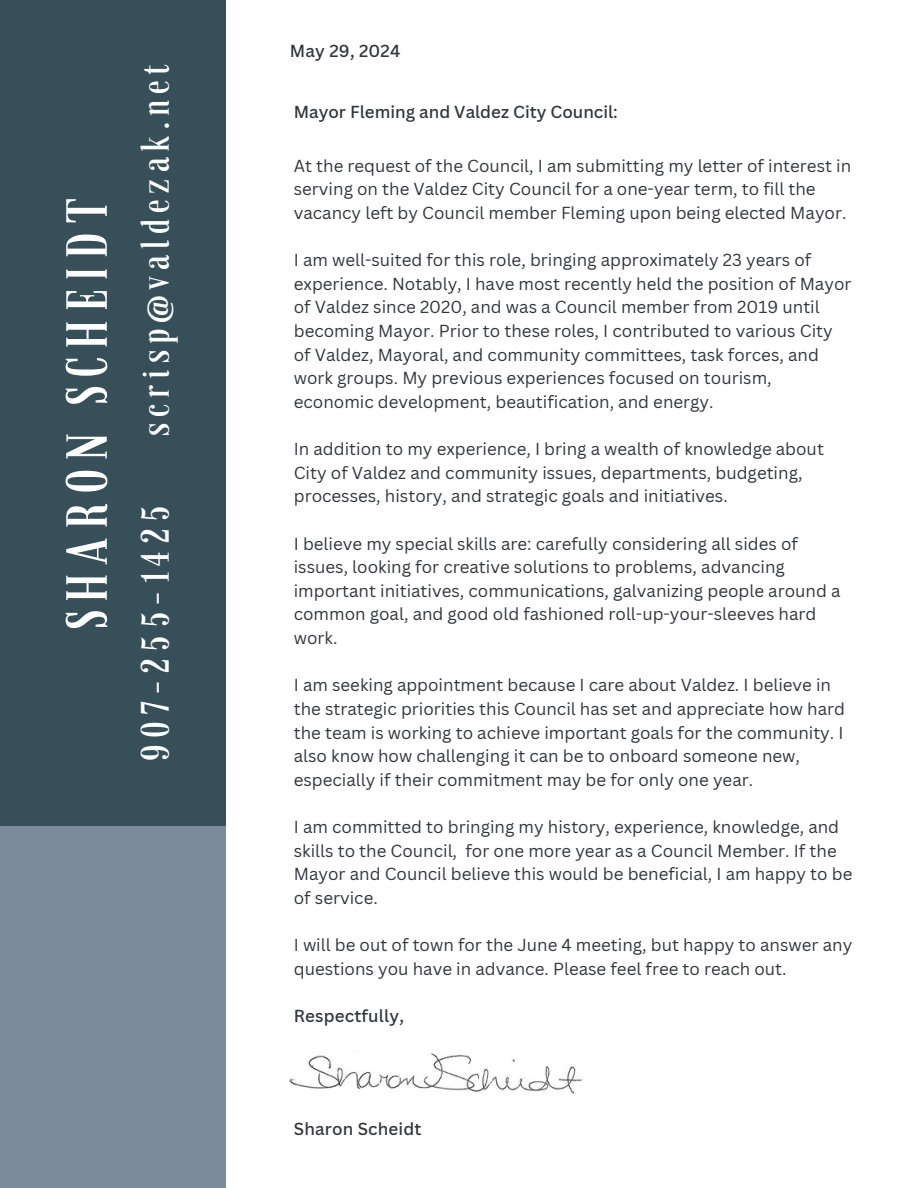
<style>
.page{position:relative;width:918px;height:1188px;background:#fff}
.page>*{position:absolute;margin:0;border:0;box-sizing:border-box;transform-origin:0 0}
.t1{font:56.85px "Granaina limpia";letter-spacing:.15em;color:#fff}
.t2{font:38.85px "Granaina limpia";letter-spacing:.15em;color:#fff}
.t3{font:16.95px/23.7px "Canva Sans";color:#31373e}
.t4{font:500 16.95px "Canva Sans";letter-spacing:.01em;color:#31373e}
</style>
<div class="page">
<div style="left:0;top:0;width:226px;height:826px;background:#374f59"></div>
<div style="left:0;top:826px;width:226px;height:362px;background:#7b8b99"></div>
<img style="left:289px;top:1053px;width:293px;height:41px">
<h1 class="t1" style="left:64px;top:630px;width:433px;rotate:-90deg">SHARON SCHEIDT</h1>
<h2 class="t2" style="left:140px;top:436px;width:373px;rotate:-90deg">scrisp@valdezak.net</h2>
<h2 class="t2" style="left:140px;top:761px;width:258px;rotate:-90deg">907-255-1425</h2>
<p class="t4" style="left:290px;top:39px;width:112px">May 29, 2024</p>
<h2 class="t4" style="left:294px;top:100px;width:325px">Mayor Fleming and Valdez City Council:</h2>
<h2 class="t3" style="left:294px;top:153px;width:559px">At the request of the Council, I am submitting my letter of interest in serving on the Valdez City Council for a one-year term, to fill the vacancy left by Council member Fleming upon being elected Mayor.</h2>
<p class="t3" style="left:294px;top:248px;width:559px">I am well-suited for this role, bringing approximately 23 years of experience. Notably, I have most recently held the position of Mayor of Valdez since 2020, and was a Council member from 2019 until becoming Mayor. Prior to these roles, I contributed to various City of Valdez, Mayoral, and community committees, task forces, and work groups. My previous experiences focused on tourism, economic development, beautification, and energy.</p>
<p class="t3" style="left:294px;top:437px;width:532px">In addition to my experience, I bring a wealth of knowledge about<br>City of Valdez and community issues, departments, budgeting, processes, history, and strategic goals and initiatives.</p>
<p class="t3" style="left:294px;top:531px;width:548px">I believe my special skills are: carefully considering all sides of issues, looking for creative solutions to problems, advancing important initiatives, communications, galvanizing people around a common goal, and good old fashioned roll-up-your-sleeves hard work.</p>
<p class="t3" style="left:294px;top:673px;width:553px">I am seeking appointment because I care about Valdez. I believe in the strategic priorities this Council has set and appreciate how hard the team is working to achieve important goals for the community. I also know how challenging it can be to onboard someone new, especially if their commitment may be for only one year.</p>
<p class="t3" style="left:294px;top:815px;width:560px">I am committed to bringing my history, experience, knowledge, and skills to the Council, for one more year as a Council Member. If the Mayor and Council believe this would be beneficial, I am happy to be of service.</p>
<p class="t3" style="left:294px;top:933px;width:560px">I will be out of town for the June 4 meeting, but happy to answer any questions you have in advance. Please feel free to reach out.</p>
<p class="t4" style="left:294px;top:1004px;width:112px">Respectfully,</p>
<h2 class="t4" style="left:294px;top:1117px;width:129px">Sharon Scheidt</h2>
</div>
